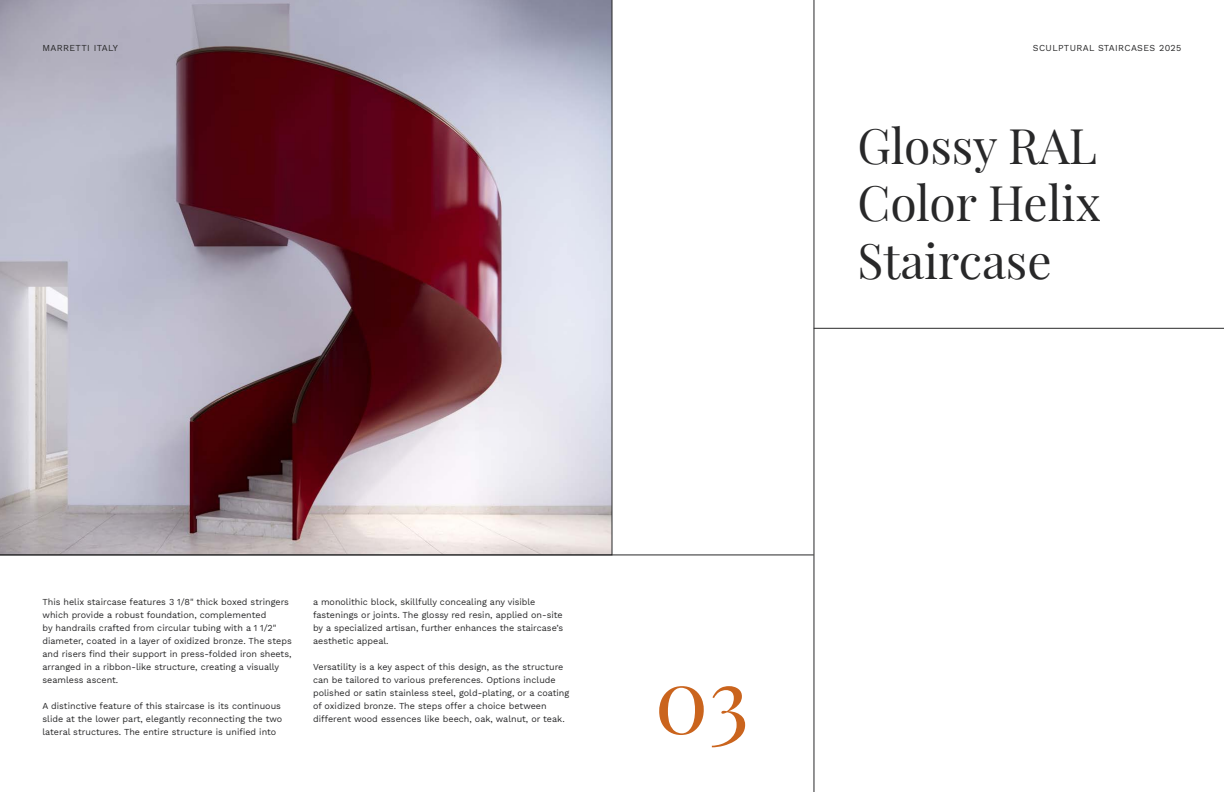
<style>
.page{position:relative;width:1224px;height:792px;background:#fff}
.page>*{position:absolute;margin:0;border:0;box-sizing:border-box;transform-origin:0 0}
.t1{font:90px "Playfair Display";color:#ca641d}
.t2{font:48px/57.6px "Playfair Display";color:#282829;text-align:justify}
.t3{font:9px/13px "Work Sans";color:#282829}
.t4{font:9px "Work Sans";letter-spacing:.04em;color:#282829}
</style>
<div class="page">
<svg style="left:0;top:0;width:612px;height:555px"></svg>
<hr style="left:0;top:555px;width:814px;height:1px;background:#282829">
<hr style="left:814px;top:328px;width:410px;height:1px;background:#282829">
<hr style="left:814px;top:0;width:1px;height:792px;background:#282829">
<p class="t4" style="left:43px;top:41px;width:77px">MARRETTI ITALY</p>
<p class="t4" style="left:1033px;top:41px;width:150px">SCULPTURAL STAIRCASES 2025</p>
<h2 class="t2" style="left:857px;top:113px;width:245px">Glossy RAL Color Helix Staircase</h2>
<p class="t3" style="left:43px;top:595px;width:251px">This helix staircase features 3 1/8" thick boxed stringers which provide a robust foundation, complemented<br>by handrails crafted from circular tubing with a 1 1/2" diameter, coated in a layer of oxidized bronze. The steps and risers find their support in press-folded iron sheets, arranged in a ribbon-like structure, creating a visually seamless ascent.</p>
<p class="t3" style="left:43px;top:699px;width:241px">A distinctive feature of this staircase is its continuous slide at the lower part, elegantly reconnecting the two lateral structures. The entire structure is unified into</p>
<p class="t3" style="left:313px;top:595px;width:252px">a monolithic block, skillfully concealing any visible fastenings or joints. The glossy red resin, applied on-site by a specialized artisan, further enhances the staircase’s aesthetic appeal.</p>
<p class="t3" style="left:313px;top:660px;width:258px">Versatility is a key aspect of this design, as the structure can be tailored to various preferences. Options include polished or satin stainless steel, gold-plating, or a coating of oxidized bronze. The steps offer a choice between different wood essences like beech, oak, walnut, or teak.</p>
<h1 class="t1" style="left:655px;top:629px;width:96px">03</h1>
</div>
